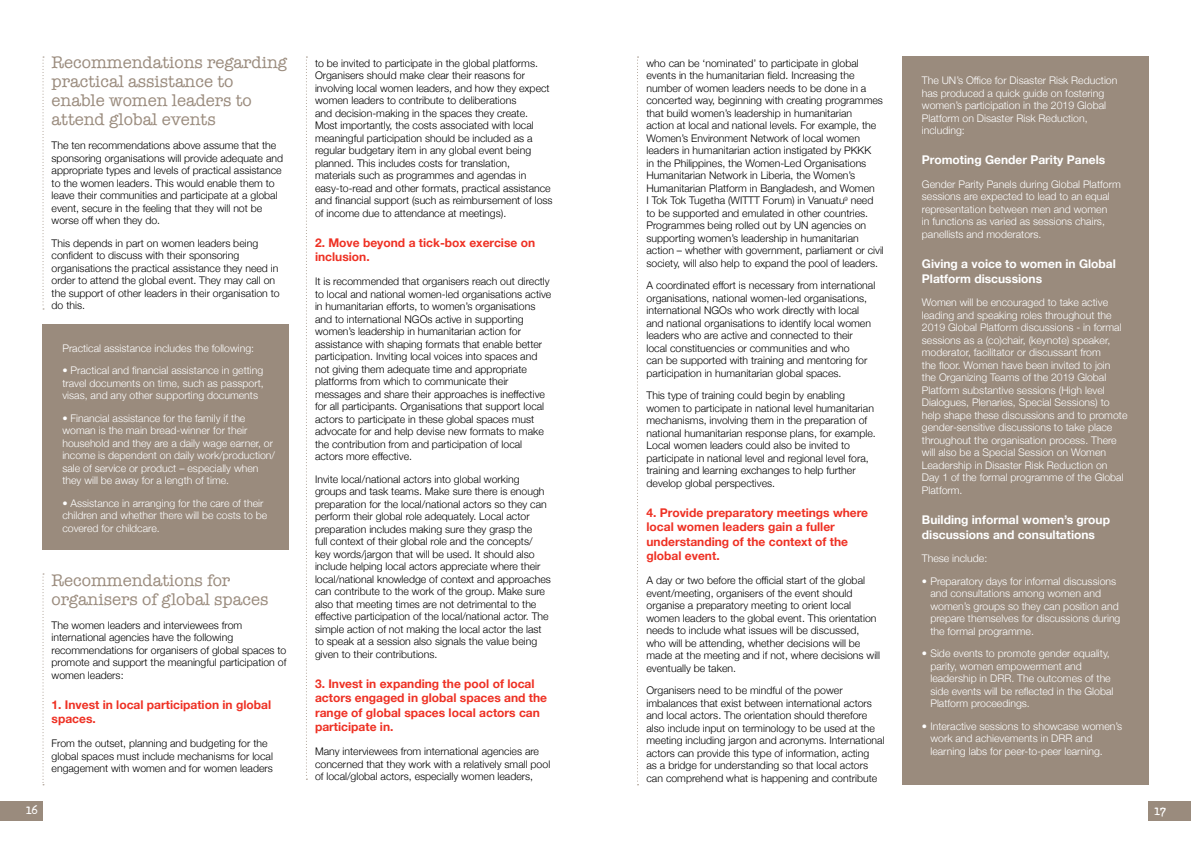
<style>
.page{position:relative;width:1191px;height:842px;background:#fff}
.page>*{position:absolute;margin:0;border:0;box-sizing:border-box;transform-origin:0 0}
.t1{font:17px/19px "American Typewriter";color:#9a8b7d}
.t2{font:700 12px/14.5px "Helvetica Neue";color:#ee3124}
.t3{font:700 12px/14.5px "Helvetica Neue";color:#fff}
.t4{font:300 10.5px/12.5px "Helvetica Neue";color:#000}
.t5{font:300 10.5px/12.5px "Helvetica Neue";color:#fff}
.t6{font:800 10.5px "Smithy XT";color:#fff}
</style>
<div class="page">
<div style="left:0;top:801px;width:43px;height:20px;background:#9a8b7d"></div>
<div style="left:1148px;top:801px;width:43px;height:20px;background:#9a8b7d"></div>
<svg style="left:43px;top:57px;width:1px;height:252px"></svg>
<svg style="left:43px;top:573px;width:1px;height:212px"></svg>
<svg style="left:306px;top:57px;width:1px;height:723px"></svg>
<svg style="left:637px;top:57px;width:1px;height:728px"></svg>
<div style="left:902px;top:56px;width:246px;height:729px;background:#9a8b7d"></div>
<div style="left:43px;top:325px;width:246px;height:225px;background:#9a8b7d"></div>
<h1 class="t1" style="left:52px;top:53px;width:237px">Recommendations regarding practical assistance to enable women leaders to attend global events</h1>
<p class="t4" style="left:52px;top:139px;width:233px">The ten recommendations above assume that the sponsoring organisations will provide adequate and appropriate types and levels of practical assistance to the women leaders. This would enable them to leave their communities and participate at a global event, secure in the feeling that they will not be worse off when they do.</p>
<p class="t4" style="left:52px;top:236px;width:230px">This depends in part on women leaders being confident to discuss with their sponsoring organisations the practical assistance they need in order to attend the global event. They may call on the support of other leaders in their organisation to do this.</p>
<p class="t5" style="left:62px;top:341px;width:193px">Practical assistance includes the following:</p>
<p class="t5" style="left:62px;top:364px;width:203px;text-align:justify">• Practical and financial assistance in getting travel documents on time, such as passport, visas, and any other supporting documents</p>
<p class="t5" style="left:62px;top:411px;width:214px">• Financial assistance for the family if the woman is the main bread-winner for their household and they are a daily wage earner, or income is dependent on daily work/production/ sale of service or product – especially when they will be away for a length of time.</p>
<p class="t5" style="left:62px;top:496px;width:206px">• Assistance in arranging for the care of their children and whether there will be costs to be covered for childcare.</p>
<h1 class="t1" style="left:52px;top:570px;width:218px">Recommendations for organisers of global spaces</h1>
<p class="t4" style="left:52px;top:618px;width:236px">The women leaders and interviewees from international agencies have the following recommendations for organisers of global spaces to promote and support the meaningful participation of women leaders:</p>
<p class="t2" style="left:52px;top:697px;width:221px">1. Invest in local participation in global spaces.</p>
<p class="t4" style="left:52px;top:736px;width:223px">From the outset, planning and budgeting for the global spaces must include mechanisms for local engagement with women and for women leaders</p>
<p class="t4" style="left:315px;top:56px;width:239px">to be invited to participate in the global platforms.<br>Organisers should make clear their reasons for involving local women leaders, and how they expect women leaders to contribute to deliberations<br>and decision-making in the spaces they create.<br>Most importantly, the costs associated with local meaningful participation should be included as a regular budgetary item in any global event being planned. This includes costs for translation, materials such as programmes and agendas in easy-to-read and other formats, practical assistance and financial support (such as reimbursement of loss of income due to attendance at meetings).</p>
<p class="t2" style="left:315px;top:236px;width:222px">2. Move beyond a tick-box exercise on inclusion.</p>
<p class="t4" style="left:315px;top:275px;width:238px">It is recommended that organisers reach out directly to local and national women-led organisations active in humanitarian efforts, to women’s organisations and to international NGOs active in supporting women’s leadership in humanitarian action for assistance with shaping formats that enable better participation. Inviting local voices into spaces and not giving them adequate time and appropriate platforms from which to communicate their messages and share their approaches is ineffective for all participants. Organisations that support local actors to participate in these global spaces must advocate for and help devise new formats to make the contribution from and participation of local actors more effective.</p>
<p class="t4" style="left:315px;top:472px;width:237px">Invite local/national actors into global working groups and task teams. Make sure there is enough preparation for the local/national actors so they can perform their global role adequately. Local actor preparation includes making sure they grasp the<br>full context of their global role and the concepts/<br>key words/jargon that will be used. It should also include helping local actors appreciate where their local/national knowledge of context and approaches can contribute to the work of the group. Make sure also that meeting times are not detrimental to the effective participation of the local/national actor. The simple action of not making the local actor the last to speak at a session also signals the value being given to their contributions.</p>
<p class="t2" style="left:315px;top:677px;width:233px">3. Invest in expanding the pool of local actors engaged in global spaces and the range of global spaces local actors can participate in.</p>
<p class="t4" style="left:315px;top:744px;width:237px">Many interviewees from international agencies are concerned that they work with a relatively small pool of local/global actors, especially women leaders,</p>
<p class="t4" style="left:646px;top:56px;width:239px">who can be ‘nominated’ to participate in global events in the humanitarian field. Increasing the number of women leaders needs to be done in a concerted way, beginning with creating programmes that build women’s leadership in humanitarian<br>action at local and national levels. For example, the Women’s Environment Network of local women leaders in humanitarian action instigated by PKKK<br>in the Philippines, the Women-Led Organisations Humanitarian Network in Liberia, the Women’s Humanitarian Platform in Bangladesh, and Women<br>I Tok Tok Tugetha (WITTT Forum) in Vanuatu<sup>9</sup> need to be supported and emulated in other countries.<br>Programmes being rolled out by UN agencies on supporting women’s leadership in humanitarian action – whether with government, parliament or civil society, will also help to expand the pool of leaders.</p>
<p class="t4" style="left:646px;top:278px;width:230px">A coordinated effort is necessary from international organisations, national women-led organisations, international NGOs who work directly with local and national organisations to identify local women leaders who are active and connected to their local constituencies or communities and who<br>can be supported with training and mentoring for participation in humanitarian global spaces.</p>
<p class="t4" style="left:646px;top:388px;width:231px">This type of training could begin by enabling women to participate in national level humanitarian mechanisms, involving them in the preparation of national humanitarian response plans, for example.<br>Local women leaders could also be invited to participate in national level and regional level fora, training and learning exchanges to help further develop global perspectives.</p>
<p class="t2" style="left:646px;top:506px;width:223px">4. Provide preparatory meetings where local women leaders gain a fuller understanding of the context of the global event.</p>
<p class="t4" style="left:646px;top:573px;width:235px">A day or two before the official start of the global event/meeting, organisers of the event should organise a preparatory meeting to orient local women leaders to the global event. This orientation needs to include what issues will be discussed, who will be attending, whether decisions will be made at the meeting and if not, where decisions will eventually be taken.</p>
<p class="t4" style="left:646px;top:683px;width:240px">Organisers need to be mindful of the power imbalances that exist between international actors and local actors. The orientation should therefore also include input on terminology to be used at the meeting including jargon and acronyms. International actors can provide this type of information, acting<br>as a bridge for understanding so that local actors can comprehend what is happening and contribute</p>
<p class="t5" style="left:922px;top:73px;width:197px">The UN’s Office for Disaster Risk Reduction has produced a quick guide on fostering women’s participation in the 2019 Global Platform on Disaster Risk Reduction, including:</p>
<p class="t3" style="left:922px;top:153px;width:185px">Promoting Gender Parity Panels</p>
<p class="t5" style="left:922px;top:177px;width:200px">Gender Parity Panels during Global Platform sessions are expected to lead to an equal representation between men and women<br>in functions as varied as sessions chairs, panellists and moderators.</p>
<p class="t3" style="left:922px;top:257px;width:195px">Giving a voice to women in Global<br>Platform discussions</p>
<p class="t5" style="left:922px;top:296px;width:207px">Women will be encouraged to take active leading and speaking roles throughout the 2019 Global Platform discussions - in formal sessions as a (co)chair, (keynote) speaker, moderator, facilitator or discussant from<br>the floor. Women have been invited to join<br>the Organizing Teams of the 2019 Global Platform substantive sessions (High level Dialogues, Plenaries, Special Sessions) to help shape these discussions and to promote gender-sensitive discussions to take place throughout the organisation process. There will also be a Special Session on Women Leadership in Disaster Risk Reduction on Day 1 of the formal programme of the Global Platform.</p>
<p class="t3" style="left:922px;top:513px;width:190px">Building informal women’s group discussions and consultations</p>
<p class="t5" style="left:922px;top:552px;width:67px">These include:</p>
<p class="t5" style="left:930px;top:574px;width:191px;text-indent:-9px">• Preparatory days for informal discussions and consultations among women and women’s groups so they can position and prepare themselves for discussions during the formal programme.</p>
<p class="t5" style="left:930px;top:646px;width:185px;text-indent:-9px">• Side events to promote gender equality, parity, women empowerment and leadership in DRR. The outcomes of the side events will be reflected in the Global Platform proceedings.</p>
<p class="t5" style="left:930px;top:719px;width:193px;text-indent:-9px">• Interactive sessions to showcase women’s work and achievements in DRR and learning labs for peer-to-peer learning.</p>
<p class="t6" style="left:26px;top:804px;width:13px">16</p>
<p class="t6" style="left:1154px;top:804px;width:13px">17</p>
</div>
